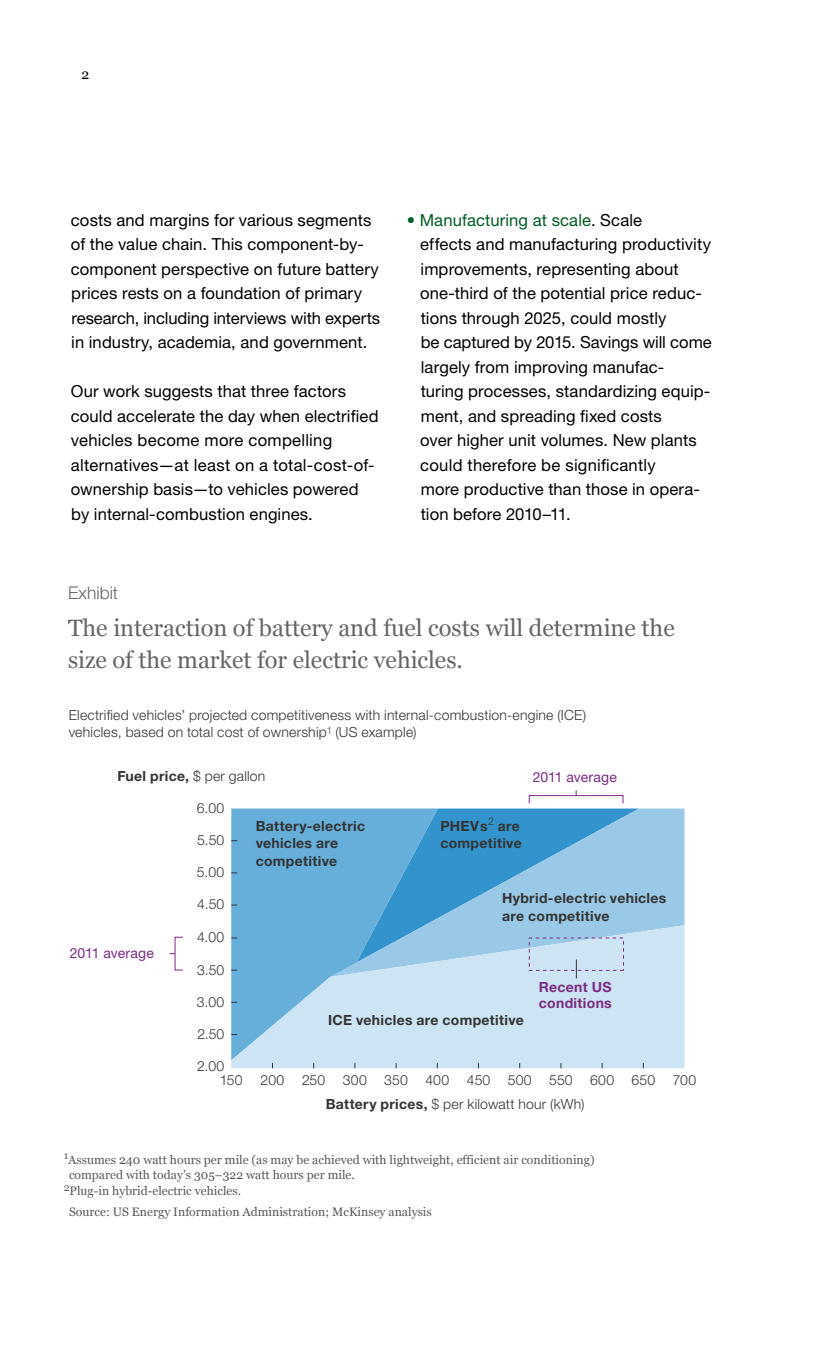
<style>
.page{position:relative;width:819px;height:1355px;background:#fff}
.page>*{position:absolute;margin:0;border:0;box-sizing:border-box;transform-origin:0 0}
.t1{font:23.62px/31.5px "Georgia";color:#646567}
.t2{font:800 17.5px "Helvetica Neue LT Std";letter-spacing:.01em;color:#646363}
.t3{font:800 17.5px/24.5px "Helvetica Neue LT Std";color:#231f20}
.t4{font:300 17.5px "Helvetica Neue LT Std";color:#646567}
.t5{font:16.62px/24.5px "Helvetica Neue LT Std";letter-spacing:.005em;color:#000}
.t6{font:300 14px/17.5px "Helvetica Neue LT Std";letter-spacing:.015em;color:#333}
.t7{font:700 14px/17.5px "Helvetica Neue LT Std";letter-spacing:.025em;color:#333}
.t8{font:14px "Helvetica Neue LT Std";color:#7c2b83}
.t9{font:700 14px/15.8px "Helvetica Neue LT Std";letter-spacing:.02em;color:#7c2b83}
.t10{font:14px "Georgia";color:#000}
.t11{font:12.25px "Georgia";color:#58595b}
.s1{color:#005c24}
.s2{font-weight:300}
.s3{font-weight:700}
</style>
<div class="page">
<div style="left:639px;top:808px;width:46px;height:117px;background:#99c9e6"></div>
<div style="left:231px;top:808px;width:125px;height:117px;background:#66afda"></div>
<svg style="left:231px;top:925px;width:454px;height:143px;background:#b6d8ed"></svg>
<div style="left:529px;top:795px;width:94px;height:8px;border:1px solid #7c2b83"></div>
<svg style="left:356px;top:808px;width:283px;height:170px;background:#79b8de"></svg>
<p class="t10" style="left:81px;top:66px;width:9px">2</p>
<p class="t5" style="left:71px;top:207px;width:311px">costs and margins for various segments of the value chain. This component-by&shy;component perspective on future battery prices rests on a foundation of primary research, including interviews with experts in industry, academia, and government.</p>
<p class="t5" style="left:71px;top:379px;width:309px">Our work suggests that three factors could accelerate the day when electrified vehicles become more compelling alternatives—at least on a total-cost-of&shy;ownership basis—to vehicles powered by internal-combustion engines.</p>
<p class="t3" style="left:69px;top:451px;width:118px">Q3 2012<br>EV battery<br>Exhibit 1 of 1</p>
<p class="t4" style="left:68px;top:582px;width:51px">Exhibit</p>
<p class="t5" style="left:420px;top:207px;width:293px;text-indent:-13px"><span class="s1">• Manufacturing at scale</span>. Scale<br>effects and manufacturing productivity improvements, representing about one-third of the potential price reduc&shy;tions through 2025, could mostly<br>be captured by 2015. Savings will come largely from improving manufac-<br>turing processes, standardizing equip&shy;ment, and spreading fixed costs<br>over higher unit volumes. New plants could therefore be significantly<br>more productive than those in opera&shy;tion before 2010–11.</p>
<h1 class="t1" style="left:68px;top:612px;width:608px">The interaction of battery and fuel costs will determine the size of the market for electric vehicles.</h1>
<p class="t2" style="left:69px;top:654px;width:286px">the market for electric vehicles.</p>
<p class="t6" style="left:69px;top:706px;width:519px">Electrified vehicles’ projected competitiveness with internal-combustion-engine (ICE) vehicles, based on total cost of ownership<sup>1</sup> (US example)</p>
<p class="t7" style="left:117px;top:767px;width:150px">Fuel price, <span class="s2">$ per gallon</span></p>
<p class="t7" style="left:256px;top:816px;width:111px">Battery-electric vehicles are competitive</p>
<p class="t6" style="left:197px;top:799px;width:29px">6.00</p>
<p class="t6" style="left:197px;top:831px;width:29px">5.50</p>
<p class="t6" style="left:197px;top:863px;width:29px">5.00</p>
<p class="t6" style="left:197px;top:895px;width:29px">4.50</p>
<p class="t6" style="left:197px;top:928px;width:29px">4.00</p>
<p class="t6" style="left:197px;top:960px;width:29px">3.50</p>
<p class="t8" style="left:70px;top:944px;width:86px">2011 average</p>
<p class="t6" style="left:197px;top:992px;width:29px">3.00</p>
<p class="t8" style="left:533px;top:768px;width:86px">2011 average</p>
<p class="t7" style="left:440px;top:816px;width:83px">PHEVs<sup>2</sup> are competitive</p>
<p class="t7" style="left:502px;top:889px;width:166px">Hybrid-electric vehicles are competitive</p>
<p class="t9" style="left:539px;top:978px;width:74px">Recent US conditions</p>
<p class="t6" style="left:197px;top:1024px;width:28px">2.50</p>
<p class="t6" style="left:197px;top:1057px;width:29px">2.00</p>
<p class="t7" style="left:328px;top:1010px;width:197px">ICE vehicles are competitive</p>
<p class="t6" style="left:220px;top:1071px;width:24px">150</p>
<p class="t6" style="left:261px;top:1071px;width:25px">200</p>
<p class="t6" style="left:302px;top:1071px;width:25px">250</p>
<p class="t6" style="left:343px;top:1071px;width:314px">300 350 400 450 500 550 600 650</p>
<p class="t6" style="left:673px;top:1071px;width:25px">700</p>
<p class="t6" style="left:326px;top:1095px;width:260px"><span class="s3">Battery prices,</span> $ per kilowatt hour (kWh)</p>
<p class="t11" style="left:64px;top:1152px;width:532px"><sup>1</sup>Assumes 240 watt hours per mile (as may be achieved with lightweight, efficient air conditioning)</p>
<p class="t11" style="left:69px;top:1168px;width:287px">compared with today’s 305–322 watt hours per mile.</p>
<p class="t11" style="left:64px;top:1184px;width:179px"><sup>2</sup>Plug-in hybrid-electric vehicles.</p>
<p class="t11" style="left:69px;top:1205px;width:364px">Source: US Energy Information Administration; McKinsey analysis</p>
</div>
